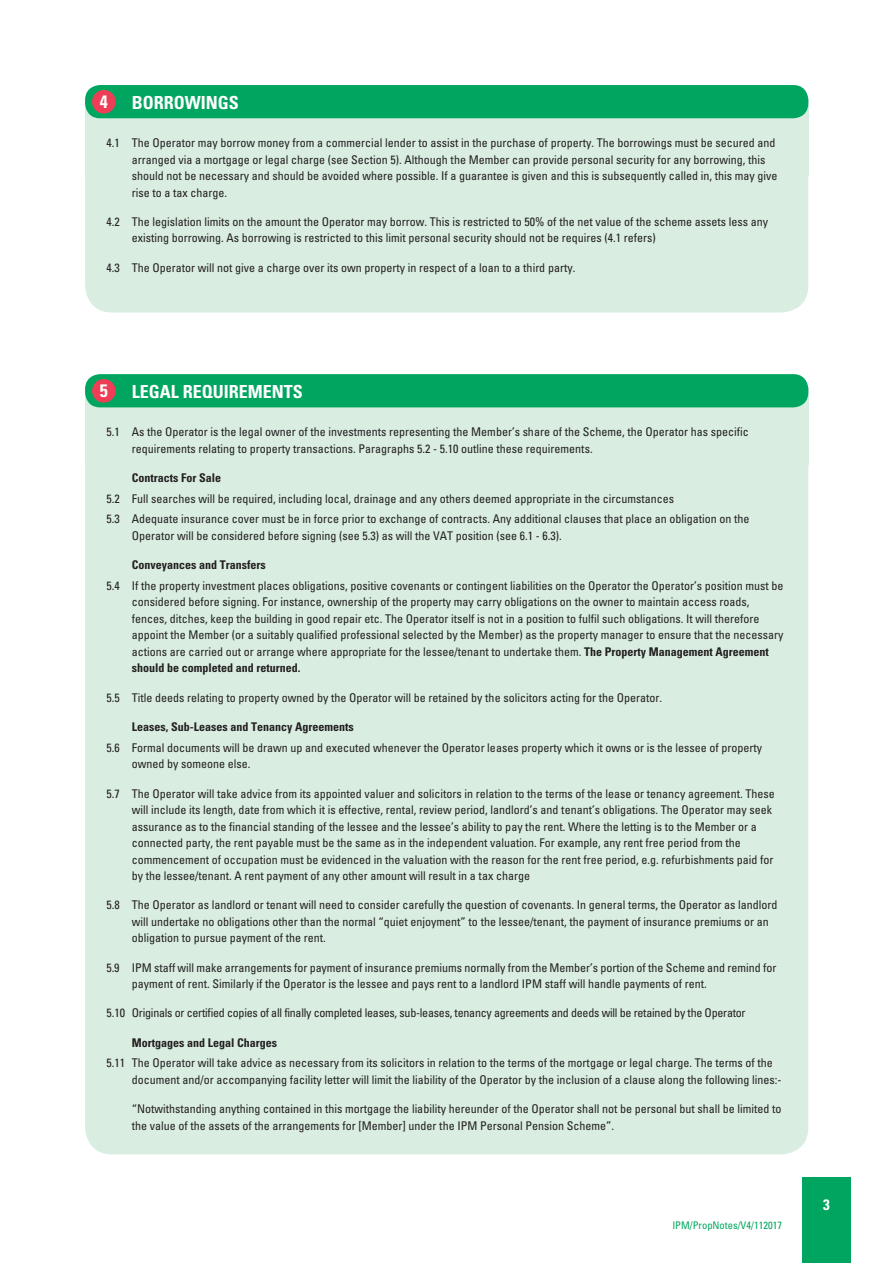
<style>
.page{position:relative;width:893px;height:1263px;background:#fff}
.page>*{position:absolute;margin:0;border:0;box-sizing:border-box;transform-origin:0 0}
.t1{font:700 condensed 18px "Univers";color:#fff}
.t2{font:700 condensed 15px "Univers";color:#fff}
.t3{font:condensed 12px/16.5px "Univers";color:#231f20}
.t4{font:condensed 12px "Univers";letter-spacing:-.02em;color:#231f20}
.t5{font:700 condensed 12px "Univers";color:#231f20}
.t6{font:condensed 10.5px "Univers";color:#00a65f}
.s1{font-weight:700}
</style>
<div class="page">
<div style="left:802px;top:1178px;width:48px;height:85px;background:#00a65f"></div>
<div style="left:85px;top:407px;width:723px;height:747px;background:#d9ede1;border-radius:27px"></div>
<div style="left:85px;top:387px;width:723px;height:78px;background:#d9ede1"></div>
<div style="left:85px;top:374px;width:723px;height:33px;background:#00a65f;border-radius:15px"></div>
<div style="left:92px;top:379px;width:24px;height:24px;background:#ee3d56;border-radius:50%"></div>
<div style="left:85px;top:118px;width:723px;height:195px;background:#d9ede1;border-radius:27px"></div>
<div style="left:85px;top:98px;width:723px;height:78px;background:#d9ede1"></div>
<div style="left:85px;top:85px;width:723px;height:33px;background:#00a65f;border-radius:15px"></div>
<div style="left:92px;top:90px;width:24px;height:24px;background:#ee3d56;border-radius:50%"></div>
<h1 class="t1" style="left:100px;top:95px;width:9px">4</h1>
<h1 class="t1" style="left:132px;top:96px;width:109px">BORROWINGS</h1>
<p class="t3" style="left:132px;top:136px;width:647px;text-indent:-26px">4.1 The Operator may borrow money from a commercial lender to assist in the purchase of property. The borrowings must be secured and arranged via a mortgage or legal charge (see Section 5). Although the Member can provide personal security for any borrowing, this should not be necessary and should be avoided where possible. If a guarantee is given and this is subsequently called in, this may give rise to a tax charge.</p>
<p class="t3" style="left:132px;top:214px;width:637px;text-indent:-26px">4.2 The legislation limits on the amount the Operator may borrow. This is restricted to 50% of the net value of the scheme assets less any existing borrowing. As borrowing is restricted to this limit personal security should not be requires (4.1 refers)</p>
<p class="t3" style="left:106px;top:260px;width:470px">4.3 The Operator will not give a charge over its own property in respect of a loan to a third party.</p>
<h1 class="t1" style="left:100px;top:384px;width:9px">5</h1>
<h1 class="t1" style="left:132px;top:385px;width:172px">LEGAL REQUIREMENTS</h1>
<p class="t3" style="left:132px;top:425px;width:618px;text-indent:-26px">5.1 As the Operator is the legal owner of the investments representing the Member’s share of the Scheme, the Operator has specific requirements relating to property transactions. Paragraphs 5.2 - 5.10 outline these requirements.</p>
<p class="t5" style="left:132px;top:473px;width:91px">Contracts For Sale</p>
<p class="t3" style="left:106px;top:489px;width:644px;line-height:20.7px">5.2 Full searches will be required, including local, drainage and any others deemed appropriate in the circumstances<br>5.3 Adequate insurance cover must be in force prior to exchange of contracts. Any additional clauses that place an obligation on the</p>
<p class="t3" style="left:132px;top:529px;width:431px">Operator will be considered before signing (see 5.3) as will the VAT position (see 6.1 - 6.3).</p>
<p class="t5" style="left:132px;top:561px;width:135px">Conveyances and Transfers</p>
<p class="t3" style="left:132px;top:579px;width:653px;text-indent:-26px">5.4 If the property investment places obligations, positive covenants or contingent liabilities on the Operator the Operator’s position must be considered before signing. For instance, ownership of the property may carry obligations on the owner to maintain access roads, fences, ditches, keep the building in good repair etc. The Operator itself is not in a position to fulfil such obligations. It will therefore appoint the Member (or a suitably qualified professional selected by the Member) as the property manager to ensure that the necessary actions are carried out or arrange where appropriate for the lessee/tenant to undertake them. <span class="s1">The Property Management Agreement should be completed and returned.</span></p>
<p class="t3" style="left:106px;top:690px;width:557px">5.5 Title deeds relating to property owned by the Operator will be retained by the solicitors acting for the Operator.</p>
<p class="t5" style="left:132px;top:722px;width:223px">Leases, Sub-Leases and Tenancy Agreements</p>
<p class="t3" style="left:132px;top:740px;width:631px;text-indent:-26px">5.6 Formal documents will be drawn up and executed whenever the Operator leases property which it owns or is the lessee of property owned by someone else.</p>
<p class="t3" style="left:132px;top:786px;width:644px;text-indent:-26px">5.7 The Operator will take advice from its appointed valuer and solicitors in relation to the terms of the lease or tenancy agreement. These will include its length, date from which it is effective, rental, review period, landlord’s and tenant’s obligations. The Operator may seek assurance as to the financial standing of the lessee and the lessee’s ability to pay the rent. Where the letting is to the Member or a connected party, the rent payable must be the same as in the independent valuation. For example, any rent free period from the commencement of occupation must be evidenced in the valuation with the reason for the rent free period, e.g. refurbishments paid for by the lessee/tenant. A rent payment of any other amount will result in a tax charge</p>
<p class="t3" style="left:132px;top:898px;width:647px;text-indent:-26px">5.8 The Operator as landlord or tenant will need to consider carefully the question of covenants. In general terms, the Operator as landlord will undertake no obligations other than the normal “quiet enjoyment” to the lessee/tenant, the payment of insurance premiums or an obligation to pursue payment of the rent.</p>
<p class="t3" style="left:132px;top:960px;width:646px;text-indent:-26px">5.9 IPM staff will make arrangements for payment of insurance premiums normally from the Member’s portion of the Scheme and remind for payment of rent. Similarly if the Operator is the lessee and pays rent to a landlord IPM staff will handle payments of rent.</p>
<p class="t4" style="left:106px;top:1009px;width:640px">5.10 Originals or certified copies of all finally completed leases, sub-leases, tenancy agreements and deeds will be retained by the Operator</p>
<p class="t5" style="left:132px;top:1038px;width:147px">Mortgages and Legal Charges</p>
<p class="t3" style="left:132px;top:1056px;width:651px;text-indent:-26px">5.11 The Operator will take advice as necessary from its solicitors in relation to the terms of the mortgage or legal charge. The terms of the document and/or accompanying facility letter will limit the liability of the Operator by the inclusion of a clause along the following lines:-</p>
<p class="t3" style="left:132px;top:1102px;width:651px">“Notwithstanding anything contained in this mortgage the liability hereunder of the Operator shall not be personal but shall be limited to the value of the assets of the arrangements for [Member] under the IPM Personal Pension Scheme”.</p>
<p class="t6" style="left:672px;top:1221px;width:111px">IPM/PropNotes/V4/112017</p>
<p class="t2" style="left:823px;top:1199px;width:8px">3</p>
</div>
